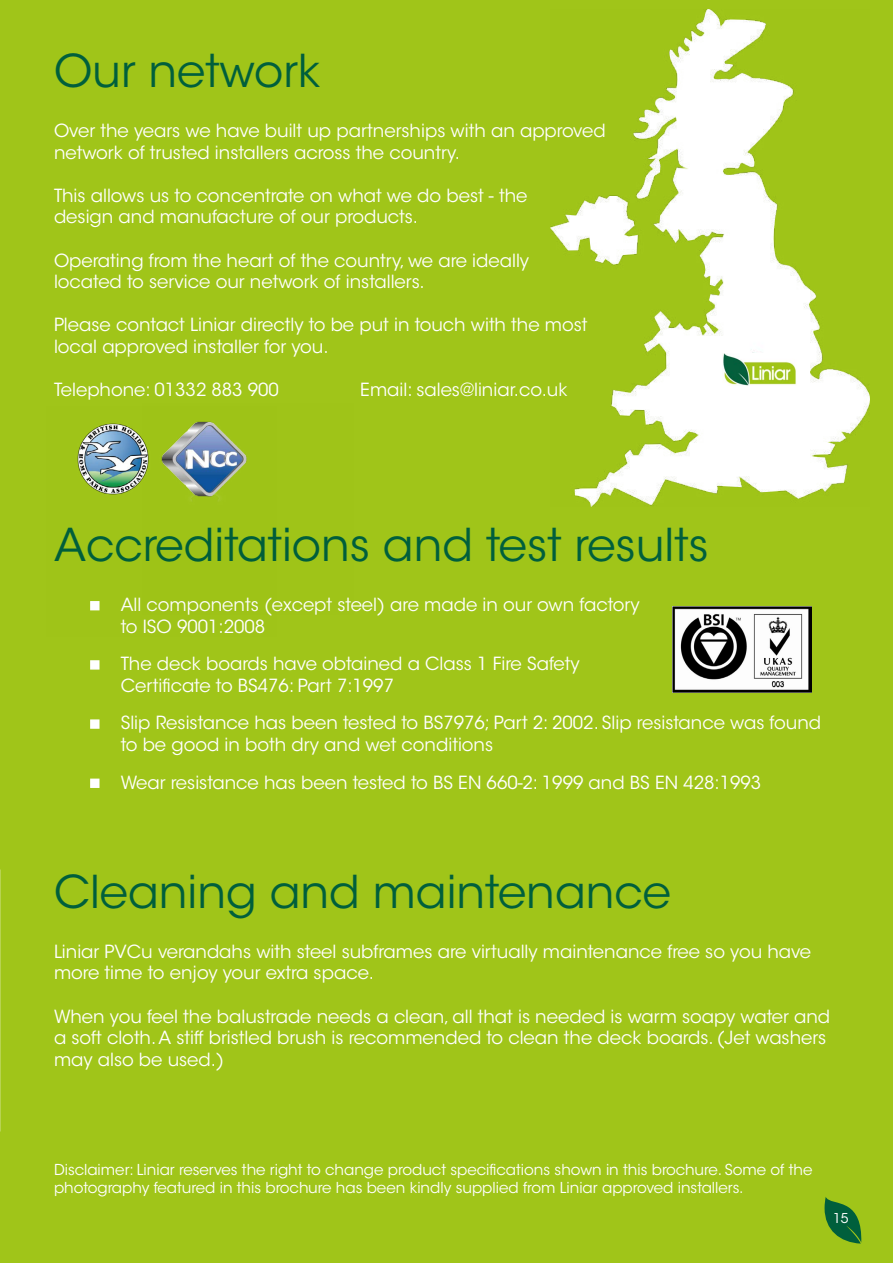
<style>
.page{position:relative;width:893px;height:1263px;background:#a0c519}
.page>*{position:absolute;margin:0;border:0;box-sizing:border-box;transform-origin:0 0}
.t1{font:45px "ITC Avant Garde Std";color:#005f3c}
.t2{font:18px/21.6px "ITC Avant Garde Std";color:#fff}
.t3{font:15px/18px "ITC Avant Garde Std";color:#fff}
.t4{font:13.5px "ITC Avant Garde Std";color:#fff}
</style>
<div class="page">
<div style="left:90px;top:660px;width:9px;height:10px;background:#fff;border:2px solid #fff"></div>
<div style="left:90px;top:719px;width:9px;height:10px;background:#fff;border:2px solid #fff"></div>
<div style="left:90px;top:779px;width:9px;height:9px;background:#fff;border:2px solid #fff"></div>
<img style="left:47px;top:406px;width:229px;height:230px">
<img style="left:142px;top:403px;width:211px;height:211px">
<img style="left:673px;top:606px;width:139px;height:87px">
<svg style="left:824px;top:1197px;width:38px;height:46px;background:#3f872e"></svg>
<img style="left:550px;top:10px;width:320px;height:497px">
<img style="left:723px;top:353px;width:74px;height:32px">
<h1 class="t1" style="left:54px;top:44px;width:268px">Our network</h1>
<p class="t2" style="left:54px;top:120px;width:553px">Over the years we have built up partnerships with an approved network of trusted installers across the country.</p>
<p class="t2" style="left:54px;top:185px;width:475px">This allows us to concentrate on what we do best - the design and manufacture of our products.</p>
<p class="t2" style="left:54px;top:249px;width:477px">Operating from the heart of the country, we are ideally located to service our network of installers.</p>
<p class="t2" style="left:54px;top:314px;width:535px">Please contact Liniar directly to be put in touch with the most local approved installer for you.</p>
<p class="t2" style="left:54px;top:379px;width:226px">Telephone: 01332 883 900</p>
<p class="t2" style="left:360px;top:379px;width:209px">Email: sales@liniar.co.uk</p>
<h1 class="t1" style="left:54px;top:518px;width:656px">Accreditations and test results</h1>
<p class="t2" style="left:121px;top:594px;width:521px">All components (except steel) are made in our own factory to ISO 9001:2008</p>
<p class="t2" style="left:121px;top:653px;width:460px">The deck boards have obtained a Class 1 Fire Safety<br>Certificate to BS476: Part 7:1997</p>
<p class="t2" style="left:121px;top:712px;width:702px">Slip Resistance has been tested to BS7976; Part 2: 2002. Slip resistance was found to be good in both dry and wet conditions</p>
<p class="t2" style="left:121px;top:771px;width:642px">Wear resistance has been tested to BS EN 660-2: 1999 and BS EN 428:1993</p>
<h1 class="t1" style="left:54px;top:864px;width:619px">Cleaning and maintenance</h1>
<p class="t2" style="left:54px;top:941px;width:759px">Liniar PVCu verandahs with steel subframes are virtually maintenance free so you have more time to enjoy your extra space.</p>
<p class="t2" style="left:54px;top:1005px;width:778px">When you feel the balustrade needs a clean, all that is needed is warm soapy water and a soft cloth. A stiff bristled brush is recommended to clean the deck boards. (Jet washers may also be used.)</p>
<p class="t3" style="left:54px;top:1161px;width:760px">Disclaimer: Liniar reserves the right to change product specifications shown in this brochure. Some of the photography featured in this brochure has been kindly supplied from Liniar approved installers.</p>
<p class="t4" style="left:833px;top:1210px;width:17px">15</p>
</div>
